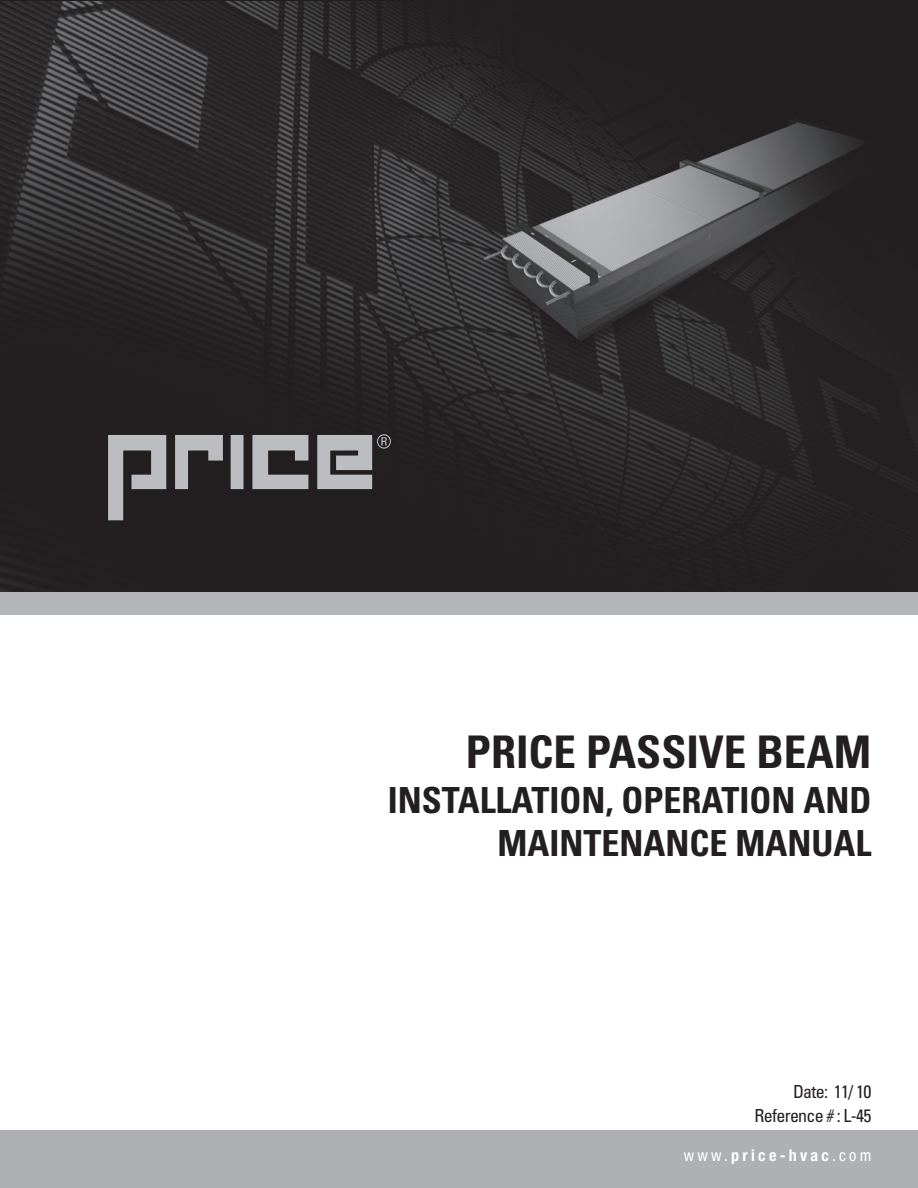
<style>
.page{position:relative;width:918px;height:1188px;background:#fff}
.page>*{position:absolute;margin:0;border:0;box-sizing:border-box;transform-origin:0 0}
.t1{font:700 condensed 45px "Univers LT Std";color:#231f20}
.t2{font:700 condensed 36px/43.2px "Univers LT Std";color:#231f20;text-align:right}
.t3{font:condensed 18px/24px "Univers LT Std";letter-spacing:-.04em;color:#231f20;text-align:right}
.t4{font:700 condensed 16.2px "Helvetica Neue";letter-spacing:.2em;color:#fff}
.s1{font-weight:400}
</style>
<div class="page">
<div style="left:0;top:1131px;width:918px;height:57px;background:#afb0b4"></div>
<div style="left:0;top:592px;width:918px;height:23px;background:#b4b5b8"></div>
<img style="left:0;top:2px;width:918px;height:590px">
<svg style="left:108px;top:434px;width:59px;height:86px;background:#787779"></svg>
<svg style="left:174px;top:434px;width:50px;height:56px;background:#6f6d6f"></svg>
<div style="left:231px;top:436px;width:12px;height:52px;background:#bcbdc0"></div>
<div style="left:231px;top:435px;width:13px;height:54px;border:2px solid #bcbdc0"></div>
<svg style="left:252px;top:434px;width:57px;height:56px;background:#8c8b8d"></svg>
<svg style="left:317px;top:434px;width:74px;height:56px;background:#838385"></svg>
<p class="t1" style="left:466px;top:725px;width:47px">PRICE</p>
<p class="t1" style="left:586px;top:725px;width:46px">PASSI</p>
<p class="t1" style="left:699px;top:725px;width:114px">VE BEAM</p>
<p class="t2" style="left:388px;top:778px;width:485px">INSTALLATION, OPERATION AND<br>MAINTENANCE MANUAL</p>
<p class="t3" style="left:755px;top:1079px;width:118px">Date: 11/ 10<br>Reference # : L-45</p>
<p class="t4" style="left:684px;top:1145px;width:189px"><span class="s1">www.</span>price-hvac<span class="s1">.com</span></p>
</div>
